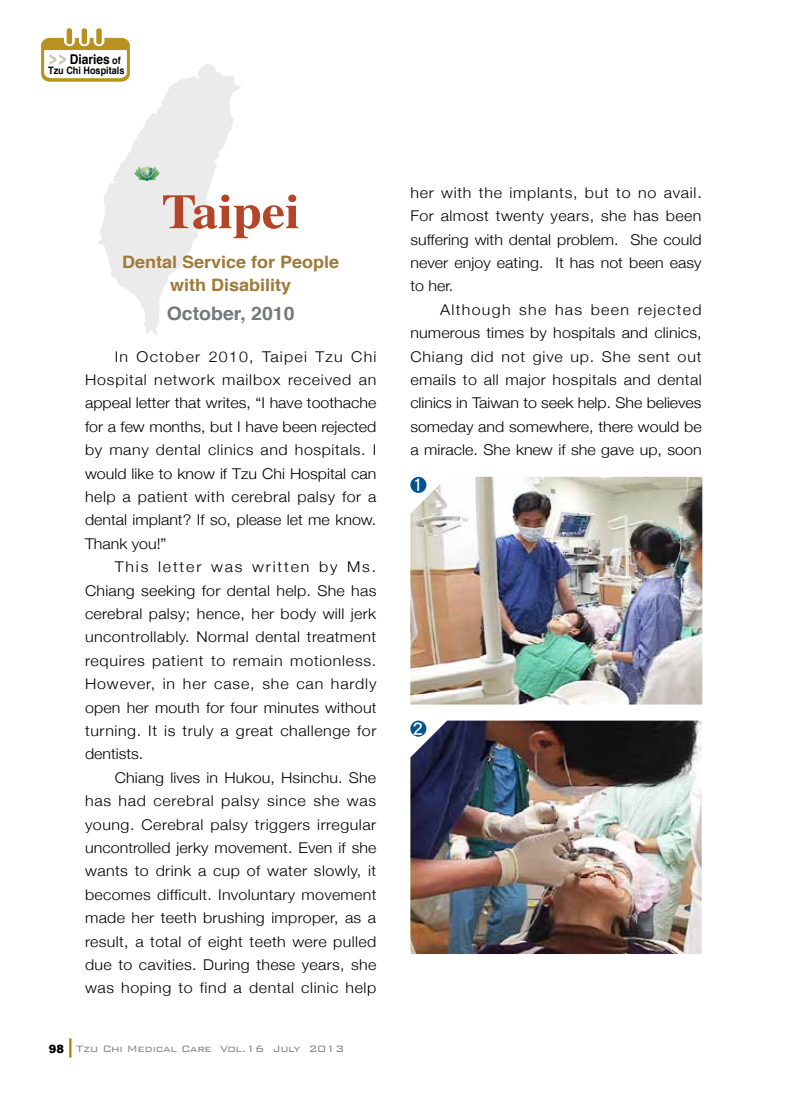
<style>
.page{position:relative;width:808px;height:1106px;background:#fff}
.page>*{position:absolute;margin:0;border:0;box-sizing:border-box;transform-origin:0 0}
.t1{font:700 48.6px "Times";color:#b34529;scale:1.08 1}
.t2{font:700 18.6px "Helvetica";color:#77787b;scale:1.05 1}
.t3{font:700 17.1px/23.4px "Helvetica";color:#9e7a38;text-align:center;scale:1.05 1}
.t4{font:16.8px "Li Hei Pro";color:#fff}
.t5{font:300 14.85px/23.4px "Helvetica Neue";letter-spacing:.005em;color:#000;text-align:justify;scale:1.08 1}
.t6{font:700 13.5px "Helvetica";color:#000;scale:.89 1}
.t7{font:300 12.3px "Bank Gothic BT";letter-spacing:-.03em;color:#828486}
.t8{font:700 10.2px "Helvetica";color:#000;scale:.89 1}
.s1{font-family:"Lin Gothic";font-weight:900;font-size:12px;color:#c9c7b2}
.s2{font-size:10.2px}
</style>
<div class="page">
<div style="left:67px;top:28px;width:5px;height:16px;background:#b79221;border-radius:3px"></div>
<div style="left:82px;top:28px;width:5px;height:16px;background:#b79221;border-radius:3px"></div>
<div style="left:96px;top:28px;width:6px;height:16px;background:#b79221;border-radius:3px"></div>
<svg style="left:41px;top:38px;width:89px;height:44px"></svg>
<svg style="left:98px;top:64px;width:143px;height:272px"></svg>
<img style="left:134px;top:167px;width:26px;height:13px">
<img style="left:410px;top:477px;width:292px;height:227px">
<div style="left:410px;top:477px;width:16px;height:16px;background:#00548f;border-radius:50%"></div>
<img style="left:410px;top:720px;width:292px;height:234px">
<div style="left:410px;top:720px;width:16px;height:16px;background:#00548f;border-radius:50%"></div>
<svg style="left:69px;top:1038px;width:2px;height:19px"></svg>
<p class="t6" style="left:48px;top:48px;width:83px"><span class="s1">＞＞</span> Diaries <span class="s2">of</span></p>
<p class="t8" style="left:48px;top:62px;width:87px">Tzu Chi Hospitals</p>
<h1 class="t1" style="left:162px;top:165px;width:129px">Taipei</h1>
<p class="t3" style="left:122px;top:250px;width:208px">Dental Service for People with Disability</p>
<p class="t2" style="left:167px;top:298px;width:123px">October, 2010</p>
<p class="t5" style="left:85px;top:344px;width:271px;text-indent:30px">In October 2010, Taipei Tzu Chi Hospital network mailbox received an appeal letter that writes, “I have toothache for a few months, but I have been rejected by many dental clinics and hospitals. I would like to know if Tzu Chi Hospital can help a patient with cerebral palsy for a dental implant? If so, please let me know.<br>Thank you!”</p>
<p class="t5" style="left:85px;top:554px;width:271px;text-indent:30px">This letter was written by Ms.<br>Chiang seeking for dental help. She has cerebral palsy; hence, her body will jerk uncontrollably. Normal dental treatment requires patient to remain motionless.<br>However, in her case, she can hardly open her mouth for four minutes without turning. It is truly a great challenge for dentists.</p>
<p class="t5" style="left:85px;top:765px;width:271px;text-indent:30px">Chiang lives in Hukou, Hsinchu. She has had cerebral palsy since she was young. Cerebral palsy triggers irregular uncontrolled jerky movement. Even if she wants to drink a cup of water slowly, it becomes difficult. Involuntary movement made her teeth brushing improper, as a result, a total of eight teeth were pulled due to cavities. During these years, she was hoping to find a dental clinic help</p>
<p class="t7" style="left:49px;top:1041px;width:297px"><sub>98</sub> Tzu Chi Medical Care Vol.16 July 2013</p>
<p class="t5" style="left:410px;top:180px;width:271px">her with the implants, but to no avail.<br>For almost twenty years, she has been suffering with dental problem. She could never enjoy eating. It has not been easy to her.</p>
<p class="t5" style="left:410px;top:297px;width:271px;text-indent:30px">Although she has been rejected numerous times by hospitals and clinics, Chiang did not give up. She sent out emails to all major hospitals and dental clinics in Taiwan to seek help. She believes someday and somewhere, there would be a miracle. She knew if she gave up, soon</p>
<p class="t4" style="left:413px;top:477px;width:12px">1</p>
<p class="t4" style="left:413px;top:720px;width:12px">2</p>
</div>
